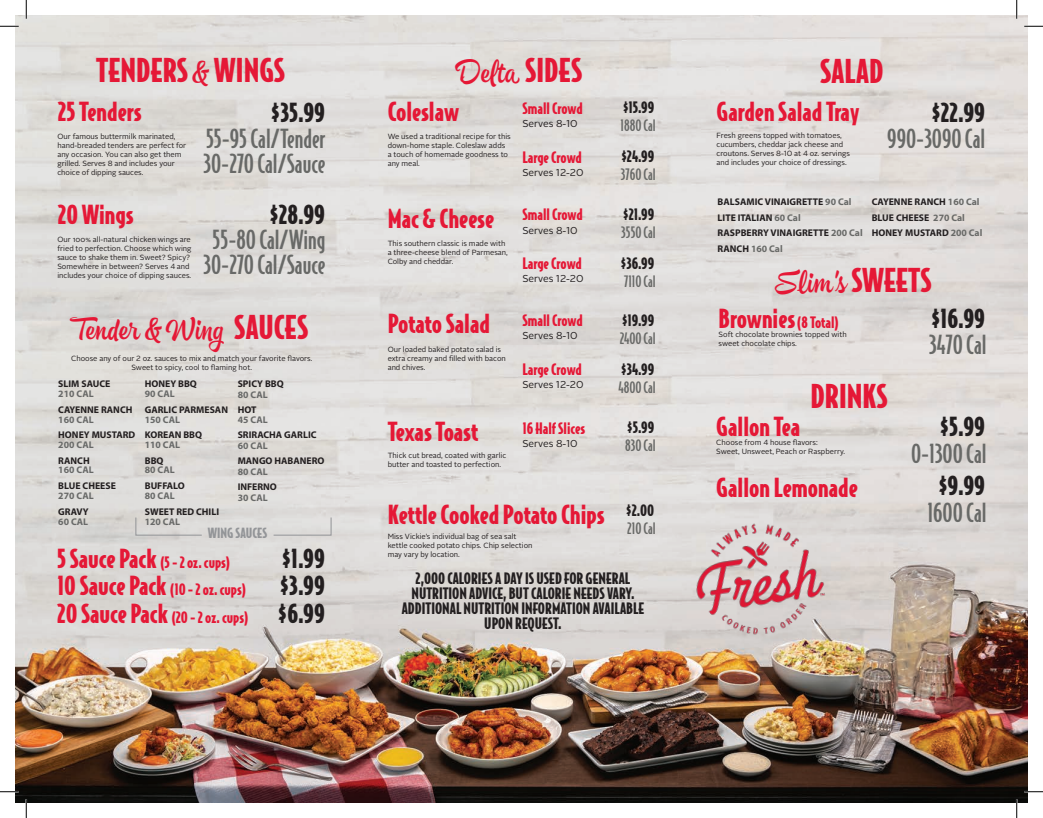
<style>
.page{position:relative;width:1043px;height:818px;background:#fff}
.page>*{position:absolute;margin:0;border:0;box-sizing:border-box;transform-origin:0 0}
.t1{font:31.25px "Hollie Script Pro";color:#e51836}
.t2{font:900 31.25px "Bodega Sans";color:#e51836}
.t3{font:900 25px "Bodega Sans";color:#e51836}
.t4{font:500 25px "Bodega Sans";color:#686967}
.t5{font:900 25px "Bodega Sans";color:#231f20}
.t6{font:900 15px/15px "Bodega Sans";color:#231f20;text-align:center}
.t7{font:900 15px "Bodega Sans";color:#e51836}
.t8{font:500 15px "Bodega Sans";color:#686967}
.t9{font:900 13.38px "Bodega Sans";color:#939598}
.t10{font:10px "Alright Sans";color:#231f20}
.t11{font:700 9.75px/10.5px "Myriad Pro";color:#231f20}
.t12{font:700 9.75px "Myriad Pro";color:#686968}
.t13{font:700 9.75px "Myriad Pro";color:#686967}
.t14{font:7.5px/9px "Alright Sans";color:#231f20}
.s1{font-family:"Hollie Script Pro";font-weight:400}
.s2{font-family:"Bodega Sans";font-weight:900}
.s3{color:#686968}
.s4{font-size:25px}
.s5{color:#686967}
.s6{color:#231f20}
.s7{font-size:15px}
</style>
<div class="page">
<img style="left:15px;top:15px;width:1013px;height:787px">
<svg style="left:272px;top:516px;width:60px;height:20px"></svg>
<svg style="left:135px;top:516px;width:68px;height:20px"></svg>
<img style="left:693px;top:523px;width:146px;height:130px">
<svg style="left:0;top:25px;width:19px;height:2px"></svg>
<svg style="left:1024px;top:25px;width:18px;height:2px"></svg>
<svg style="left:0;top:790px;width:19px;height:2px"></svg>
<svg style="left:1024px;top:790px;width:18px;height:2px"></svg>
<svg style="left:25px;top:0;width:2px;height:19px"></svg>
<svg style="left:25px;top:799px;width:2px;height:19px"></svg>
<svg style="left:1015px;top:0;width:2px;height:19px"></svg>
<svg style="left:1015px;top:799px;width:2px;height:19px"></svg>
<p class="t2" style="left:96px;top:52px;width:190px">TENDERS <span class="s1">&amp;</span> WINGS</p>
<p class="t1" style="left:458px;top:53px;width:125px">Delta <span class="s2">SIDES</span></p>
<p class="t2" style="left:820px;top:53px;width:65px">SALAD</p>
<p class="t3" style="left:716px;top:97px;width:144px">Garden Salad Tray</p>
<p class="t6" style="left:623px;top:100px;width:32px">$15.99</p>
<p class="t3" style="left:388px;top:97px;width:73px">Coleslaw</p>
<p class="t7" style="left:522px;top:99px;width:62px">Small Crowd</p>
<p class="t3" style="left:58px;top:97px;width:85px">25 Tenders</p>
<p class="t5" style="left:272px;top:97px;width:55px">$35.99</p>
<p class="t8" style="left:620px;top:116px;width:37px">1880 Cal</p>
<p class="t10" style="left:522px;top:117px;width:57px">Serves 8-10</p>
<p class="t4" style="left:206px;top:124px;width:121px">55-95 Cal/Tender</p>
<p class="t4" style="left:204px;top:149px;width:123px">30-270 Cal/Sauce</p>
<p class="t14" style="left:57px;top:132px;width:130px">Our famous buttermilk marinated, hand-breaded tenders are perfect for any occasion. You can also get them grilled. Serves 8 and includes your choice of dipping sauces.</p>
<p class="t14" style="left:716px;top:131px;width:135px">Fresh greens topped with tomatoes, cucumbers, cheddar jack cheese and croutons. Serves 8-10 at 4 oz. servings and includes your choice of dressings.</p>
<p class="t14" style="left:388px;top:132px;width:125px">We used a traditional recipe for this down-home staple. Coleslaw adds a touch of homemade goodness to any meal.</p>
<p class="t6" style="left:621px;top:149px;width:34px">$24.99</p>
<p class="t7" style="left:522px;top:148px;width:61px">Large Crowd</p>
<p class="t8" style="left:621px;top:166px;width:36px">3760 Cal</p>
<p class="t10" style="left:522px;top:165px;width:63px">Serves 12-20</p>
<p class="t5" style="left:932px;top:97px;width:54px">$22.99</p>
<p class="t4" style="left:887px;top:124px;width:99px">990-3090 Cal</p>
<p class="t3" style="left:58px;top:199px;width:77px">20 Wings</p>
<p class="t14" style="left:57px;top:235px;width:136px">Our 100% all-natural chicken wings are fried to perfection. Choose which wing sauce to shake them in. Sweet? Spicy?<br>Somewhere in between? Serves 4 and includes your choice of dipping sauces.</p>
<p class="t5" style="left:270px;top:199px;width:56px">$28.99</p>
<p class="t4" style="left:213px;top:225px;width:114px">55-80 Cal/Wing</p>
<p class="t4" style="left:204px;top:250px;width:123px">30-270 Cal/Sauce</p>
<p class="t1" style="left:80px;top:310px;width:230px">Tender &amp; Wing <span class="s2">SAUCES</span></p>
<p class="t14" style="left:71px;top:354px;width:243px;text-align:center">Choose any of our 2 oz. sauces to mix and match your favorite flavors.<br>Sweet to spicy, cool to flaming hot.</p>
<p class="t11" style="left:58px;top:378px;width:54px">SLIM SAUCE</p>
<p class="t12" style="left:58px;top:387px;width:37px">210 CAL</p>
<p class="t11" style="left:58px;top:403px;width:76px">CAYENNE RANCH<br><span class="s3">160 CAL</span></p>
<p class="t11" style="left:58px;top:429px;width:79px">HONEY MUSTARD</p>
<p class="t12" style="left:58px;top:438px;width:37px">200 CAL</p>
<p class="t11" style="left:58px;top:455px;width:33px">RANCH</p>
<p class="t12" style="left:58px;top:463px;width:37px">160 CAL</p>
<p class="t11" style="left:58px;top:480px;width:59px">BLUE CHEESE</p>
<p class="t12" style="left:58px;top:489px;width:37px">270 CAL</p>
<p class="t11" style="left:58px;top:506px;width:32px">GRAVY</p>
<p class="t12" style="left:58px;top:515px;width:31px">60 CAL</p>
<p class="t11" style="left:145px;top:378px;width:54px">HONEY BBQ</p>
<p class="t12" style="left:145px;top:387px;width:31px">90 CAL</p>
<p class="t11" style="left:145px;top:403px;width:85px">GARLIC PARMESAN<br><span class="s3">150 CAL</span></p>
<p class="t11" style="left:145px;top:429px;width:59px">KOREAN BBQ</p>
<p class="t12" style="left:145px;top:438px;width:37px">110 CAL</p>
<p class="t11" style="left:145px;top:455px;width:20px">BBQ</p>
<p class="t12" style="left:145px;top:463px;width:31px">80 CAL</p>
<p class="t11" style="left:145px;top:480px;width:42px">BUFFALO</p>
<p class="t12" style="left:145px;top:489px;width:31px">80 CAL</p>
<p class="t11" style="left:145px;top:506px;width:76px">SWEET RED CHILI</p>
<p class="t12" style="left:145px;top:515px;width:37px">120 CAL</p>
<p class="t11" style="left:238px;top:378px;width:48px">SPICY BBQ</p>
<p class="t12" style="left:238px;top:388px;width:31px">80 CAL</p>
<p class="t11" style="left:238px;top:404px;width:20px">HOT</p>
<p class="t12" style="left:238px;top:413px;width:31px">45 CAL</p>
<p class="t11" style="left:238px;top:429px;width:80px">SRIRACHA GARLIC<br><span class="s3">60 CAL</span></p>
<p class="t11" style="left:238px;top:455px;width:88px">MANGO HABANERO<br><span class="s3">80 CAL</span></p>
<p class="t11" style="left:238px;top:481px;width:41px">INFERNO</p>
<p class="t12" style="left:238px;top:491px;width:31px">30 CAL</p>
<p class="t9" style="left:208px;top:525px;width:61px">WING SAUCES</p>
<p class="t7" style="left:57px;top:553px;width:174px"><span class="s4">5 Sauce Pack</span> (5 - 2 oz. cups)</p>
<p class="t7" style="left:57px;top:580px;width:190px"><span class="s4">10 Sauce Pack</span> (10 - 2 oz. cups)</p>
<p class="t7" style="left:57px;top:608px;width:193px"><span class="s4">20 Sauce Pack</span> (20 - 2 oz. cups)</p>
<p class="t5" style="left:282px;top:543px;width:44px">$1.99</p>
<p class="t5" style="left:280px;top:571px;width:46px">$3.99</p>
<p class="t5" style="left:278px;top:598px;width:48px">$6.99</p>
<p class="t3" style="left:388px;top:204px;width:108px">Mac &amp; Cheese</p>
<p class="t14" style="left:388px;top:239px;width:122px">This southern classic is made with a three-cheese blend of Parmesan,<br>Colby and cheddar.</p>
<p class="t7" style="left:522px;top:206px;width:62px">Small Crowd</p>
<p class="t10" style="left:522px;top:223px;width:57px">Serves 8-10</p>
<p class="t7" style="left:522px;top:255px;width:61px">Large Crowd</p>
<p class="t10" style="left:522px;top:272px;width:63px">Serves 12-20</p>
<p class="t3" style="left:388px;top:309px;width:104px">Potato Salad</p>
<p class="t7" style="left:522px;top:312px;width:62px">Small Crowd</p>
<p class="t10" style="left:522px;top:329px;width:57px">Serves 8-10</p>
<p class="t14" style="left:388px;top:345px;width:120px">Our loaded baked potato salad is extra creamy and filled with bacon and chives.</p>
<p class="t3" style="left:388px;top:417px;width:92px">Texas Toast</p>
<p class="t14" style="left:388px;top:451px;width:120px">Thick cut bread, coated with garlic butter and toasted to perfection.</p>
<p class="t7" style="left:522px;top:361px;width:61px">Large Crowd</p>
<p class="t10" style="left:522px;top:378px;width:63px">Serves 12-20</p>
<p class="t7" style="left:522px;top:419px;width:64px">16 Half Slices</p>
<p class="t10" style="left:522px;top:437px;width:57px">Serves 8-10</p>
<p class="t6" style="left:623px;top:207px;width:32px">$21.99</p>
<p class="t6" style="left:621px;top:256px;width:35px">$36.99</p>
<p class="t8" style="left:621px;top:223px;width:36px">3550 Cal</p>
<p class="t8" style="left:624px;top:272px;width:33px">7110 Cal</p>
<p class="t6" style="left:622px;top:313px;width:33px">$19.99</p>
<p class="t6" style="left:621px;top:362px;width:34px">$34.99</p>
<p class="t8" style="left:619px;top:329px;width:37px">2400 Cal</p>
<p class="t8" style="left:618px;top:378px;width:39px">4800 Cal</p>
<p class="t6" style="left:627px;top:420px;width:28px">$5.99</p>
<p class="t8" style="left:625px;top:436px;width:32px">830 Cal</p>
<p class="t3" style="left:388px;top:500px;width:218px">Kettle Cooked Potato Chips</p>
<p class="t14" style="left:388px;top:531px;width:146px">Miss Vickie’s individual bag of sea salt kettle cooked potato chips. Chip selection may vary by location.</p>
<p class="t6" style="left:626px;top:503px;width:29px">$2.00</p>
<p class="t8" style="left:627px;top:519px;width:30px">210 Cal</p>
<p class="t6" style="left:402px;top:571px;width:244px">2,000 CALORIES A DAY IS USED FOR GENERAL NUTRITION ADVICE, BUT CALORIE NEEDS VARY.<br>ADDITIONAL NUTRITION INFORMATION AVAILABLE UPON REQUEST.</p>
<p class="t11" style="left:717px;top:196px;width:135px">BALSAMIC VINAIGRETTE <span class="s5">90 Cal</span></p>
<p class="t11" style="left:717px;top:212px;width:85px">LITE ITALIAN <span class="s5">60 Cal</span></p>
<p class="t11" style="left:717px;top:227px;width:147px">RASPBERRY VINAIGRETTE <span class="s5">200 Cal</span></p>
<p class="t13" style="left:717px;top:242px;width:67px"><span class="s6">RANCH</span> 160 Cal</p>
<p class="t11" style="left:871px;top:196px;width:109px">CAYENNE RANCH <span class="s5">160 Cal</span></p>
<p class="t11" style="left:871px;top:212px;width:95px">BLUE CHEESE <span class="s5">270 Cal</span></p>
<p class="t11" style="left:871px;top:227px;width:112px">HONEY MUSTARD <span class="s5">200 Cal</span></p>
<p class="t1" style="left:774px;top:262px;width:159px">Slim's <span class="s2">SWEETS</span></p>
<p class="t3" style="left:718px;top:303px;width:122px">Brownies <span class="s7">(8 Total)</span></p>
<p class="t14" style="left:718px;top:330px;width:130px">Soft chocolate brownies topped with sweet chocolate chips.</p>
<p class="t2" style="left:810px;top:378px;width:79px">DRINKS</p>
<p class="t3" style="left:716px;top:412px;width:85px">Gallon Tea</p>
<p class="t14" style="left:716px;top:438px;width:103px">Choose from 4 house flavors:</p>
<p class="t14" style="left:716px;top:447px;width:130px">Sweet, Unsweet, Peach or Raspberry.</p>
<p class="t3" style="left:716px;top:472px;width:143px">Gallon Lemonade</p>
<p class="t5" style="left:931px;top:303px;width:55px">$16.99</p>
<p class="t4" style="left:929px;top:330px;width:59px">3470 Cal</p>
<p class="t5" style="left:940px;top:412px;width:46px">$5.99</p>
<p class="t5" style="left:939px;top:471px;width:47px">$9.99</p>
<p class="t4" style="left:911px;top:438px;width:77px">0-1300 Cal</p>
<p class="t4" style="left:927px;top:497px;width:61px">1600 Cal</p>
</div>
